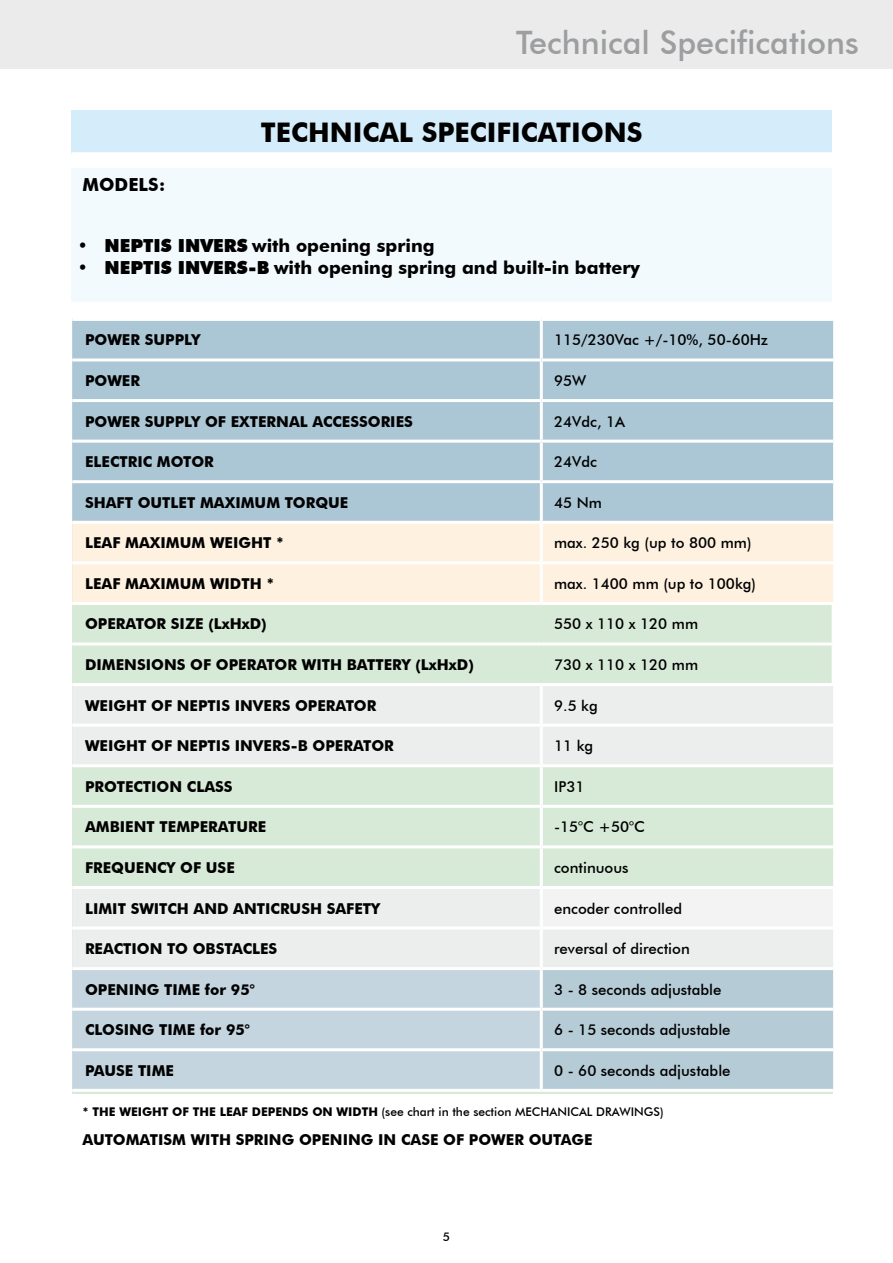
<style>
.page{position:relative;width:893px;height:1263px;background:#fff}
.page>*{position:absolute;margin:0;border:0;box-sizing:border-box;transform-origin:0 0}
.t1{font:500 32.25px "Futura BT";color:#9c9e9f}
.t2{font:700 27px "Futura BT";color:#000}
.t3{font:700 18px "Futura BT";color:#000}
.t4{font:700 15px "Futura BT";color:#000}
.t5{font:500 15px "Futura BT";color:#000}
.t6{font:500 12px "Futura BT";color:#000}
.s1{font-weight:900}
.s2{font-weight:700}
</style>
<div class="page">
<div style="left:0;top:0;width:893px;height:68px;background:#ebebec"></div>
<div style="left:72px;top:321px;width:761px;height:200px;background:#abc7d5"></div>
<div style="left:72px;top:524px;width:761px;height:78px;background:#fef1e0"></div>
<div style="left:72px;top:605px;width:760px;height:78px;background:#d7ead7"></div>
<svg style="left:72px;top:686px;width:761px;height:281px;fill:#eceded"></svg>
<div style="left:541px;top:887px;width:292px;height:41px;background:#f3f3f4"></div>
<div style="left:72px;top:970px;width:468px;height:119px;background:#c4d5df"></div>
<div style="left:543px;top:970px;width:290px;height:119px;background:#b5cbd6"></div>
<hr style="left:72px;top:358px;width:469px;height:3px;background:#fff">
<hr style="left:541px;top:358px;width:292px;height:3px;background:#fff">
<hr style="left:72px;top:399px;width:469px;height:3px;background:#fff">
<hr style="left:541px;top:399px;width:292px;height:3px;background:#fff">
<hr style="left:72px;top:440px;width:469px;height:3px;background:#fff">
<hr style="left:541px;top:440px;width:292px;height:3px;background:#fff">
<hr style="left:72px;top:480px;width:469px;height:3px;background:#fff">
<hr style="left:541px;top:480px;width:292px;height:3px;background:#fff">
<hr style="left:72px;top:561px;width:469px;height:3px;background:#fff">
<hr style="left:541px;top:561px;width:292px;height:3px;background:#fff">
<hr style="left:72px;top:724px;width:469px;height:3px;background:#fff">
<hr style="left:541px;top:724px;width:292px;height:3px;background:#fff">
<hr style="left:72px;top:764px;width:469px;height:3px;background:#fff">
<hr style="left:541px;top:764px;width:292px;height:3px;background:#fff">
<hr style="left:72px;top:805px;width:469px;height:3px;background:#fff">
<hr style="left:541px;top:805px;width:292px;height:3px;background:#fff">
<hr style="left:72px;top:845px;width:469px;height:3px;background:#fff">
<hr style="left:541px;top:845px;width:292px;height:3px;background:#fff">
<hr style="left:72px;top:886px;width:469px;height:3px;background:#fff">
<hr style="left:541px;top:886px;width:292px;height:3px;background:#fff">
<hr style="left:72px;top:926px;width:469px;height:3px;background:#fff">
<hr style="left:541px;top:926px;width:292px;height:3px;background:#fff">
<hr style="left:72px;top:1008px;width:469px;height:3px;background:#fff">
<hr style="left:541px;top:1008px;width:292px;height:3px;background:#fff">
<hr style="left:72px;top:1048px;width:469px;height:3px;background:#fff">
<hr style="left:541px;top:1048px;width:292px;height:3px;background:#fff">
<hr style="left:540px;top:321px;width:3px;height:37px;background:#fff">
<hr style="left:540px;top:361px;width:3px;height:38px;background:#fff">
<hr style="left:540px;top:402px;width:3px;height:38px;background:#fff">
<hr style="left:540px;top:443px;width:3px;height:37px;background:#fff">
<hr style="left:540px;top:483px;width:3px;height:38px;background:#fff">
<hr style="left:540px;top:524px;width:3px;height:37px;background:#fff">
<hr style="left:540px;top:564px;width:3px;height:38px;background:#fff">
<hr style="left:540px;top:686px;width:3px;height:38px;background:#fff">
<hr style="left:540px;top:727px;width:3px;height:37px;background:#fff">
<hr style="left:540px;top:767px;width:3px;height:38px;background:#fff">
<hr style="left:540px;top:808px;width:3px;height:37px;background:#fff">
<hr style="left:540px;top:848px;width:3px;height:38px;background:#fff">
<hr style="left:540px;top:889px;width:3px;height:37px;background:#fff">
<hr style="left:540px;top:929px;width:3px;height:38px;background:#fff">
<hr style="left:72px;top:642px;width:469px;height:3px;background:#fff">
<hr style="left:541px;top:642px;width:294px;height:3px;background:#fff">
<div style="left:72px;top:110px;width:760px;height:44px;background:#d5edfa"></div>
<div style="left:72px;top:166px;width:760px;height:136px;background:#f3fafd"></div>
<hr style="left:72px;top:152px;width:760px;height:3px;background:#fff">
<hr style="left:72px;top:165px;width:760px;height:3px;background:#fff">
<h1 class="t1" style="left:516px;top:23px;width:344px">Technical Specifications</h1>
<p class="t3" style="left:83px;top:174px;width:84px">MODELS:</p>
<h2 class="t2" style="left:261px;top:116px;width:383px">TECHNICAL SPECIFICATIONS</h2>
<p class="t3" style="left:78px;top:235px;width:359px"><span class="s1">• NEPTIS INVERS</span> with opening spring</p>
<p class="t3" style="left:78px;top:256px;width:564px"><span class="s1">• NEPTIS INVERS-B</span> with opening spring and built-in battery</p>
<p class="t4" style="left:85px;top:331px;width:117px">POWER SUPPLY</p>
<p class="t5" style="left:554px;top:331px;width:215px">115/230Vac +/-10%, 50-60Hz</p>
<p class="t4" style="left:85px;top:371px;width:57px">POWER</p>
<p class="t5" style="left:554px;top:371px;width:34px">95W</p>
<p class="t4" style="left:85px;top:412px;width:329px">POWER SUPPLY OF EXTERNAL ACCESSORIES</p>
<p class="t5" style="left:554px;top:412px;width:72px">24Vdc, 1A</p>
<p class="t4" style="left:85px;top:453px;width:130px">ELECTRIC MOTOR</p>
<p class="t5" style="left:554px;top:453px;width:44px">24Vdc</p>
<p class="t4" style="left:85px;top:493px;width:265px">SHAFT OUTLET MAXIMUM TORQUE</p>
<p class="t5" style="left:554px;top:493px;width:49px">45 Nm</p>
<p class="t4" style="left:85px;top:534px;width:200px">LEAF MAXIMUM WEIGHT *</p>
<p class="t5" style="left:554px;top:534px;width:199px">max. 250 kg (up to 800 mm)</p>
<p class="t4" style="left:85px;top:574px;width:191px">LEAF MAXIMUM WIDTH *</p>
<p class="t5" style="left:554px;top:574px;width:203px">max. 1400 mm (up to 100kg)</p>
<p class="t4" style="left:85px;top:615px;width:183px">OPERATOR SIZE (LxHxD)</p>
<p class="t5" style="left:554px;top:615px;width:146px">550 x 110 x 120 mm</p>
<p class="t4" style="left:85px;top:656px;width:390px">DIMENSIONS OF OPERATOR WITH BATTERY (LxHxD)</p>
<p class="t5" style="left:554px;top:656px;width:146px">730 x 110 x 120 mm</p>
<p class="t4" style="left:85px;top:696px;width:293px">WEIGHT OF NEPTIS INVERS OPERATOR</p>
<p class="t5" style="left:554px;top:696px;width:45px">9.5 kg</p>
<p class="t4" style="left:85px;top:737px;width:310px">WEIGHT OF NEPTIS INVERS-B OPERATOR</p>
<p class="t5" style="left:554px;top:737px;width:41px">11 kg</p>
<p class="t4" style="left:85px;top:777px;width:149px">PROTECTION CLASS</p>
<p class="t5" style="left:554px;top:777px;width:32px">IP31</p>
<p class="t4" style="left:85px;top:818px;width:183px">AMBIENT TEMPERATURE</p>
<p class="t5" style="left:554px;top:818px;width:92px">-15°C +50°C</p>
<p class="t4" style="left:85px;top:858px;width:151px">FREQUENCY OF USE</p>
<p class="t5" style="left:554px;top:858px;width:76px">continuous</p>
<p class="t4" style="left:85px;top:899px;width:297px">LIMIT SWITCH AND ANTICRUSH SAFETY</p>
<p class="t5" style="left:554px;top:899px;width:130px">encoder controlled</p>
<p class="t4" style="left:85px;top:940px;width:194px">REACTION TO OBSTACLES</p>
<p class="t5" style="left:554px;top:940px;width:137px">reversal of direction</p>
<p class="t4" style="left:85px;top:980px;width:171px">OPENING TIME for 95°</p>
<p class="t5" style="left:554px;top:980px;width:169px">3 - 8 seconds adjustable</p>
<p class="t4" style="left:85px;top:1021px;width:166px">CLOSING TIME for 95°</p>
<p class="t5" style="left:554px;top:1021px;width:178px">6 - 15 seconds adjustable</p>
<p class="t4" style="left:85px;top:1061px;width:91px">PAUSE TIME</p>
<p class="t5" style="left:554px;top:1061px;width:178px">0 - 60 seconds adjustable</p>
<p class="t6" style="left:83px;top:1104px;width:583px"><span class="s2">* THE WEIGHT OF THE LEAF DEPENDS ON WIDTH</span> (see chart in the section MECHANICAL DRAWINGS)</p>
<p class="t4" style="left:83px;top:1130px;width:511px">AUTOMATISM WITH SPRING OPENING IN CASE OF POWER OUTAGE</p>
<p class="t6" style="left:443px;top:1230px;width:9px">5</p>
</div>
